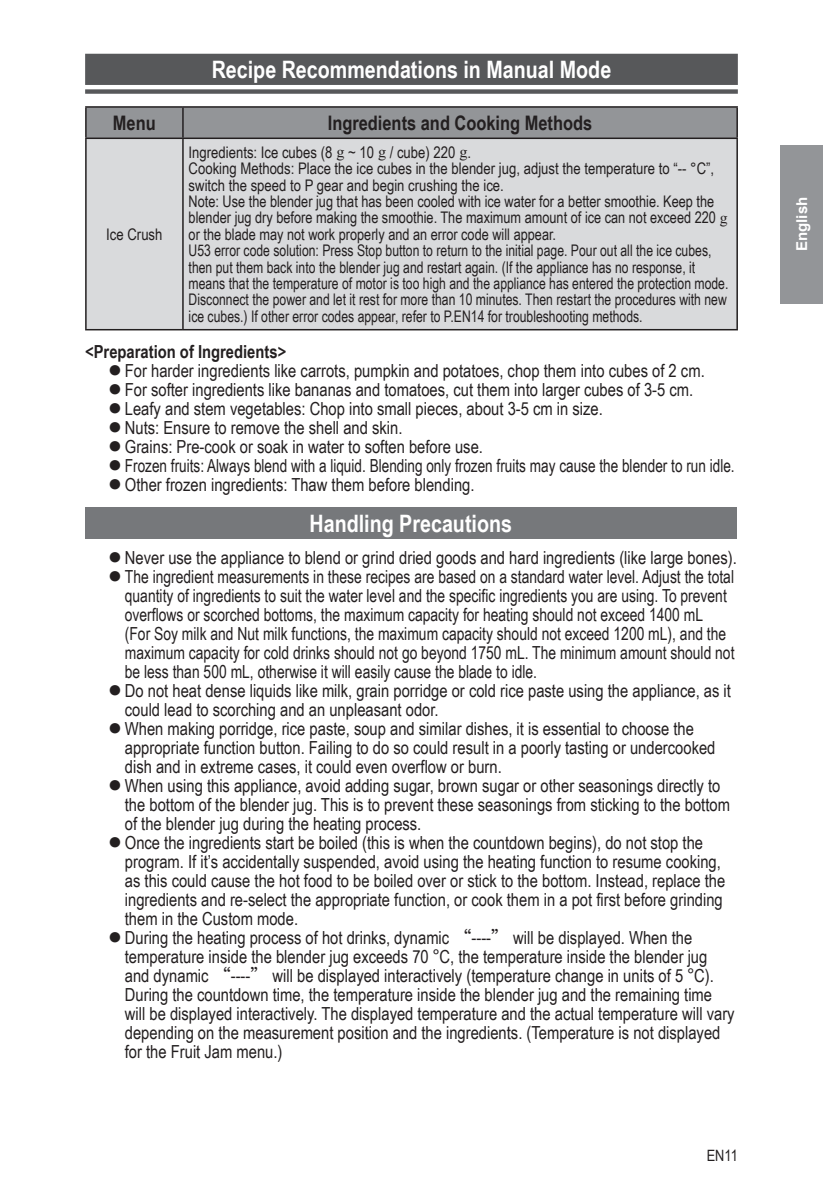
<style>
.page{position:relative;width:823px;height:1191px;background:#fff}
.page>*{position:absolute;margin:0;border:0;box-sizing:border-box;transform-origin:0 0}
.灰底下划线大标题12{font:700 24px "Arial Narrow";color:#fff}
.通用9pt{font:700 24px "Arial Narrow";color:#fff}
.通用10pt_Bold{font:700 20px "Arial Narrow";color:#231f20}
.t1{font:18px/19px "Arial Narrow";color:#231f20}
.t2{font:18px/19px "Arial Narrow";color:#231f20;scale:.94 1}
.t3{font:18px "Arial Narrow";color:#231f20;scale:.92 1}
.通用9pt-2{font:700 18px "Arial Narrow";color:#231f20}
.通用8pt{font:16px/16.4px "Arial Narrow";color:#231f20;scale:.93 1}
.通用8pt-2{font:16px/16.4px "Arial Narrow";color:#231f20}
.t4{font:15.6px "Arial Narrow";color:#231f20}
.t5{font:700 15px "Arial";color:#fff}
.s1{font-family:"Times New Roman"}
.s2{font-size:24px}
.s3{font-family:"Source Han Sans CN"}
</style>
<div class="page">
<div style="left:780px;top:145px;width:42px;height:158px;background:#939598"></div>
<div style="left:85px;top:54px;width:652px;height:31px;background:#57585a"></div>
<div style="left:85px;top:89px;width:652px;height:5px;background:#57585a"></div>
<div style="left:87px;top:139px;width:649px;height:190px;background:#d9dadc"></div>
<hr style="left:85px;top:106px;width:98px;height:2px;background:#231f20">
<hr style="left:85px;top:108px;width:2px;height:29px;background:#231f20">
<hr style="left:183px;top:106px;width:554px;height:2px;background:#231f20">
<div style="left:86px;top:107px;width:651px;height:30px;background:#939598"></div>
<hr style="left:85px;top:137px;width:98px;height:2px;background:#231f20">
<hr style="left:85px;top:139px;width:2px;height:190px;background:#231f20">
<hr style="left:183px;top:137px;width:554px;height:2px;background:#231f20">
<hr style="left:182px;top:139px;width:1px;height:190px;background:#231f20">
<hr style="left:736px;top:139px;width:1px;height:190px;background:#231f20">
<hr style="left:85px;top:329px;width:98px;height:1px;background:#231f20">
<hr style="left:183px;top:329px;width:554px;height:1px;background:#231f20">
<div style="left:85px;top:508px;width:651px;height:31px;background:#76787b"></div>
<p class="灰底下划线大标题12" style="left:211px;top:51px;width:401px">Recipe Recommendations in Manual Mode</p>
<p class="通用10pt_Bold" style="left:113px;top:108px;width:44px">Menu</p>
<p class="通用10pt_Bold" style="left:327px;top:108px;width:266px">Ingredients and Cooking Methods</p>
<p class="通用8pt-2" style="left:188px;top:144px;width:284px">Ingredients: Ice cubes (8 <span class="s1">g</span> ~ 10 <span class="s1">g</span> / cube) 220 <span class="s1">g</span>.</p>
<p class="通用8pt-2" style="left:188px;top:160px;width:526px">Cooking Methods: Place the ice cubes in the blender jug, adjust the temperature to “-- °C”, switch the speed to P gear and begin crushing the ice.</p>
<p class="通用8pt-2" style="left:188px;top:192px;width:540px">Note: Use the blender jug that has been cooled with ice water for a better smoothie. Keep the blender jug dry before making the smoothie. The maximum amount of ice can not exceed 220 <span class="s1">g </span>or the blade may not work properly and an error code will appear.</p>
<p class="通用8pt" style="left:188px;top:242px;width:581px">U53 error code solution: Press Stop button to return to the initial page. Pour out all the ice cubes, then put them back into the blender jug and restart again. (If the appliance has no response, it means that the temperature of motor is too high and the appliance has entered the protection mode.<br>Disconnect the power and let it rest for more than 10 minutes. Then restart the procedures with new ice cubes.) If other error codes appear, refer to P.EN14 for troubleshooting methods.</p>
<p class="通用9pt-2" style="left:85px;top:338px;width:202px">&lt;Preparation of Ingredients&gt;</p>
<p class="t1" style="left:108px;top:360px;width:598px"><span class="s2">●</span>For harder ingredients like carrots, pumpkin and potatoes, chop them into cubes of 2 cm.</p>
<p class="t1" style="left:108px;top:379px;width:586px"><span class="s2">●</span>For softer ingredients like bananas and tomatoes, cut them into larger cubes of 3-5 cm.</p>
<p class="t1" style="left:108px;top:398px;width:496px"><span class="s2">●</span>Leafy and stem vegetables: Chop into small pieces, about 3-5 cm in size.</p>
<p class="t1" style="left:108px;top:417px;width:296px"><span class="s2">●</span>Nuts: Ensure to remove the shell and skin.</p>
<p class="t1" style="left:108px;top:436px;width:376px"><span class="s2">●</span>Grains: Pre-cook or soak in water to soften before use.</p>
<p class="t3" style="left:108px;top:452px;width:682px"><span class="s2">●</span>Frozen fruits: Always blend with a liquid. Blending only frozen fruits may cause the blender to run idle.</p>
<p class="t1" style="left:108px;top:474px;width:368px"><span class="s2">●</span>Other frozen ingredients: Thaw them before blending.</p>
<p class="通用9pt" style="left:309px;top:505px;width:204px">Handling Precautions</p>
<p class="t1" style="left:108px;top:547px;width:630px"><span class="s2">●</span>Never use the appliance to blend or grind dried goods and hard ingredients (like large bones).</p>
<p class="t2" style="left:125px;top:566px;width:649px;text-indent:-17px"><span class="s2">●</span>The ingredient measurements in these recipes are based on a standard water level. Adjust the total quantity of ingredients to suit the water level and the specific ingredients you are using. To prevent overflows or scorched bottoms, the maximum capacity for heating should not exceed 1400 mL<br>(For Soy milk and Nut milk functions, the maximum capacity should not exceed 1200 mL), and the maximum capacity for cold drinks should not go beyond 1750 mL. The minimum amount should not be less than 500 mL, otherwise it will easily cause the blade to idle.</p>
<p class="t1" style="left:125px;top:680px;width:607px;text-indent:-17px"><span class="s2">●</span>Do not heat dense liquids like milk, grain porridge or cold rice paste using the appliance, as it could lead to scorching and an unpleasant odor.</p>
<p class="t1" style="left:125px;top:718px;width:591px;text-indent:-17px"><span class="s2">●</span>When making porridge, rice paste, soup and similar dishes, it is essential to choose the appropriate function button. Failing to do so could result in a poorly tasting or undercooked dish and in extreme cases, it could even overflow or burn.</p>
<p class="t1" style="left:125px;top:775px;width:606px;text-indent:-17px"><span class="s2">●</span>When using this appliance, avoid adding sugar, brown sugar or other seasonings directly to the bottom of the blender jug. This is to prevent these seasonings from sticking to the bottom of the blender jug during the heating process.</p>
<p class="t1" style="left:125px;top:832px;width:601px;text-indent:-17px"><span class="s2">●</span>Once the ingredients start be boiled (this is when the countdown begins), do not stop the program. If it’s accidentally suspended, avoid using the heating function to resume cooking, as this could cause the hot food to be boiled over or stick to the bottom. Instead, replace the ingredients and re-select the appropriate function, or cook them in a pot first before grinding them in the Custom mode.</p>
<p class="t1" style="left:125px;top:927px;width:611px;text-indent:-17px"><span class="s2">●</span>During the heating process of hot drinks, dynamic <span class="s3">“</span>----<span class="s3">”</span> will be displayed. When the temperature inside the blender jug exceeds 70 <span class="s3">°</span>C, the temperature inside the blender jug and dynamic <span class="s3">“</span>----<span class="s3">”</span> will be displayed interactively (temperature change in units of 5 <span class="s3">°</span>C).<br>During the countdown time, the temperature inside the blender jug and the remaining time will be displayed interactively. The displayed temperature and the actual temperature will vary depending on the measurement position and the ingredients. (Temperature is not displayed for the Fruit Jam menu.)</p>
<p class="通用8pt-2" style="left:106px;top:226px;width:58px">Ice Crush</p>
<p class="t4" style="left:706px;top:1143px;width:33px">EN11</p>
<p class="t5" style="left:790px;top:251px;width:56px;rotate:-90deg">English</p>
</div>
